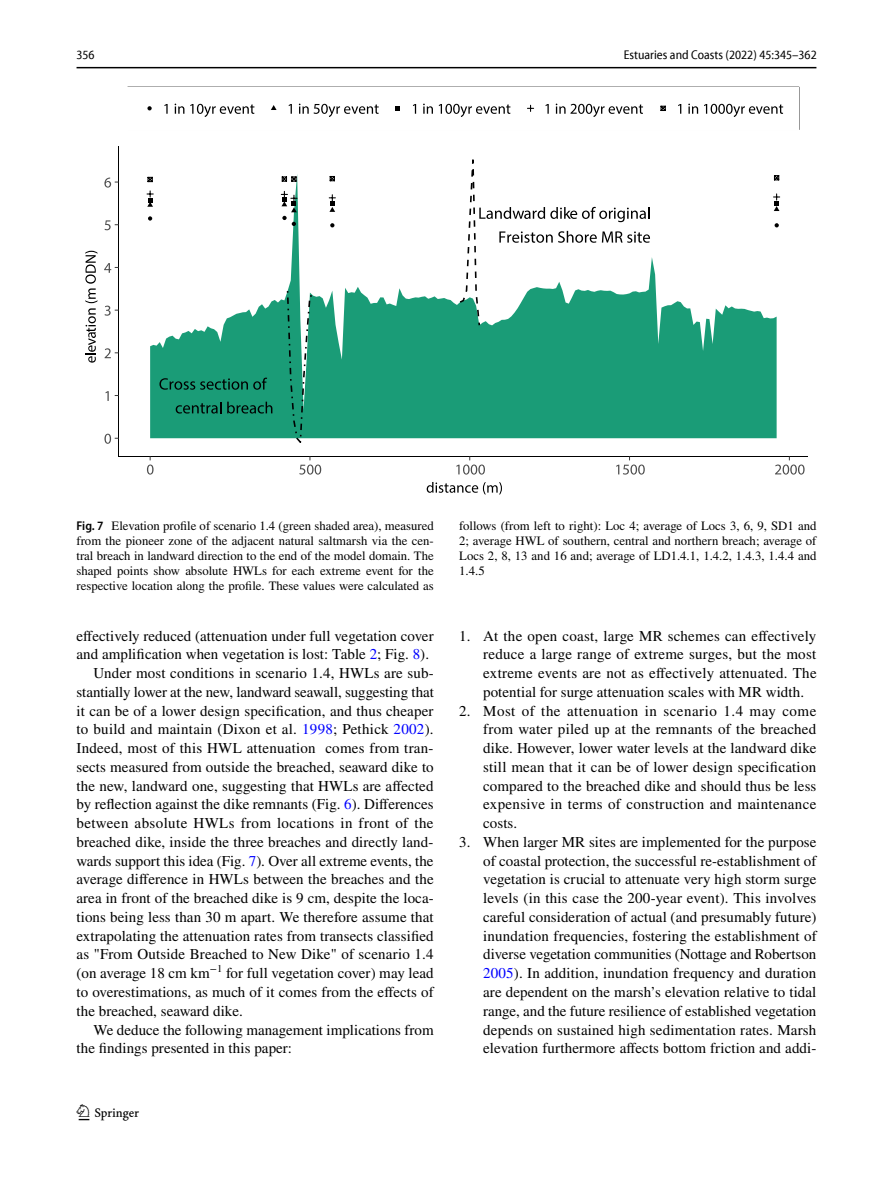
<style>
.page{position:relative;width:893px;height:1187px;background:#fff}
.page>*{position:absolute;margin:0;border:0;box-sizing:border-box;transform-origin:0 0}
.t1{font:22.5px "Springnew Regular 2";color:#000}
.t2{font:15px/18.8px "STIX";letter-spacing:.005em;color:#000;text-align:justify}
.t3{font:15px "STIX";letter-spacing:.025em;color:#000}
.t4{font:12.75px/15px "STIX";color:#000;text-align:justify}
.t5{font:semi-condensed 12.75px "Myriad Pro Unic";color:#000}
.s1{font-family:"Myriad Pro";font-weight:600;font-stretch:semi-condensed}
.s2{color:#00f}
</style>
<div class="page">
<hr style="left:77px;top:67px;width:739px;height:1px;background:#000">
<svg style="left:147px;top:159px;width:633px;height:284px"></svg>
<hr style="left:118px;top:146px;width:1px;height:310px;background:#000">
<svg style="left:105px;top:391px;width:4px;height:10px"></svg>
<svg style="left:104px;top:177px;width:15px;height:10px"></svg>
<svg style="left:105px;top:220px;width:14px;height:10px"></svg>
<svg style="left:104px;top:263px;width:15px;height:10px"></svg>
<svg style="left:105px;top:305px;width:14px;height:11px"></svg>
<svg style="left:105px;top:348px;width:14px;height:10px"></svg>
<svg style="left:104px;top:433px;width:15px;height:11px"></svg>
<hr style="left:119px;top:456px;width:689px;height:1px;background:#000">
<svg style="left:147px;top:456px;width:7px;height:18px"></svg>
<svg style="left:299px;top:456px;width:22px;height:18px"></svg>
<svg style="left:456px;top:456px;width:29px;height:18px"></svg>
<svg style="left:616px;top:456px;width:29px;height:18px"></svg>
<svg style="left:775px;top:456px;width:30px;height:18px"></svg>
<svg style="left:427px;top:482px;width:75px;height:12px"></svg>
<svg style="left:85px;top:251px;width:12px;height:111px"></svg>
<svg style="left:147px;top:103px;width:637px;height:14px"></svg>
<p class="t5" style="left:77px;top:50px;width:20px">356</p>
<p class="t5" style="left:624px;top:50px;width:194px">Estuaries and Coasts (2022) 45:345–362</p>
<p class="t4" style="left:77px;top:518px;width:359px"><span class="s1">Fig. 7</span> Elevation profile of scenario 1.4 (green shaded area), measured from the pioneer zone of the adjacent natural saltmarsh via the cen&shy;tral breach in landward direction to the end of the model domain. The shaped points show absolute HWLs for each extreme event for the respective location along the profile. These values were calculated as</p>
<p class="t4" style="left:459px;top:518px;width:359px">follows (from left to right): Loc 4; average of Locs 3, 6, 9, SD1 and 2; average HWL of southern, central and northern breach; average of Locs 2, 8, 13 and 16 and; average of LD1.4.1, 1.4.2, 1.4.3, 1.4.4 and 1.4.5</p>
<p class="t2" style="left:77px;top:627px;width:359px">effectively reduced (attenuation under full vegetation cover</p>
<p class="t2" style="left:77px;top:646px;width:354px">and amplification when vegetation is lost: Table <span class="s2">2</span>; Fig. <span class="s2">8</span>).</p>
<p class="t2" style="left:94px;top:664px;width:342px">Under most conditions in scenario 1.4, HWLs are sub-</p>
<p class="t2" style="left:77px;top:683px;width:359px">stantially lower at the new, landward seawall, suggesting that</p>
<p class="t2" style="left:77px;top:702px;width:358px">it can be of a lower design specification, and thus cheaper</p>
<p class="t2" style="left:77px;top:721px;width:359px">to build and maintain (Dixon et al. <span class="s2">1998</span>; Pethick <span class="s2">2002</span>).</p>
<p class="t2" style="left:77px;top:739px;width:358px">Indeed, most of this HWL attenuation comes from tran-</p>
<p class="t2" style="left:77px;top:758px;width:359px">sects measured from outside the breached, seaward dike to</p>
<p class="t2" style="left:77px;top:777px;width:358px">the new, landward one, suggesting that HWLs are affected</p>
<p class="t2" style="left:77px;top:796px;width:359px">by reflection against the dike remnants (Fig. <span class="s2">6</span>). Differences</p>
<p class="t3" style="left:77px;top:812px;width:359px">between absolute HWLs from locations in front of the</p>
<p class="t2" style="left:77px;top:833px;width:358px">breached dike, inside the three breaches and directly land-</p>
<p class="t2" style="left:77px;top:852px;width:359px">wards support this idea (Fig. <span class="s2">7</span>). Over all extreme events, the</p>
<p class="t2" style="left:77px;top:871px;width:359px">average difference in HWLs between the breaches and the</p>
<p class="t2" style="left:77px;top:889px;width:359px">area in front of the breached dike is 9 cm, despite the loca-</p>
<p class="t2" style="left:77px;top:908px;width:359px">tions being less than 30 m apart. We therefore assume that</p>
<p class="t2" style="left:77px;top:927px;width:359px">extrapolating the attenuation rates from transects classified</p>
<p class="t2" style="left:77px;top:946px;width:359px">as "From Outside Breached to New Dike" of scenario 1.4</p>
<p class="t2" style="left:77px;top:964px;width:359px">(on average 18 cm km<sup>−1</sup> for full vegetation cover) may lead</p>
<p class="t2" style="left:77px;top:983px;width:359px">to overestimations, as much of it comes from the effects of</p>
<p class="t2" style="left:77px;top:1002px;width:168px">the breached, seaward dike.</p>
<p class="t2" style="left:94px;top:1021px;width:342px">We deduce the following management implications from</p>
<p class="t2" style="left:77px;top:1039px;width:217px">the findings presented in this paper:</p>
<h1 class="t1" style="left:79px;top:1104px;width:62px">1 3</h1>
<p class="t2" style="left:483px;top:627px;width:335px;text-indent:-24px">1. At the open coast, large MR schemes can effectively reduce a large range of extreme surges, but the most extreme events are not as effectively attenuated. The potential for surge attenuation scales with MR width.</p>
<p class="t2" style="left:483px;top:702px;width:335px;text-indent:-24px">2. Most of the attenuation in scenario 1.4 may come from water piled up at the remnants of the breached dike. However, lower water levels at the landward dike still mean that it can be of lower design specification compared to the breached dike and should thus be less expensive in terms of construction and maintenance costs.</p>
<p class="t2" style="left:483px;top:833px;width:335px;text-indent:-24px">3. When larger MR sites are implemented for the purpose of coastal protection, the successful re-establishment of vegetation is crucial to attenuate very high storm surge levels (in this case the 200-year event). This involves careful consideration of actual (and presumably future) inundation frequencies, fostering the establishment of diverse vegetation communities (Nottage and Robertson <span class="s2">2005</span>). In addition, inundation frequency and duration are dependent on the marsh’s elevation relative to tidal range, and the future resilience of established vegetation depends on sustained high sedimentation rates. Marsh elevation furthermore affects bottom friction and addi-</p>
</div>
